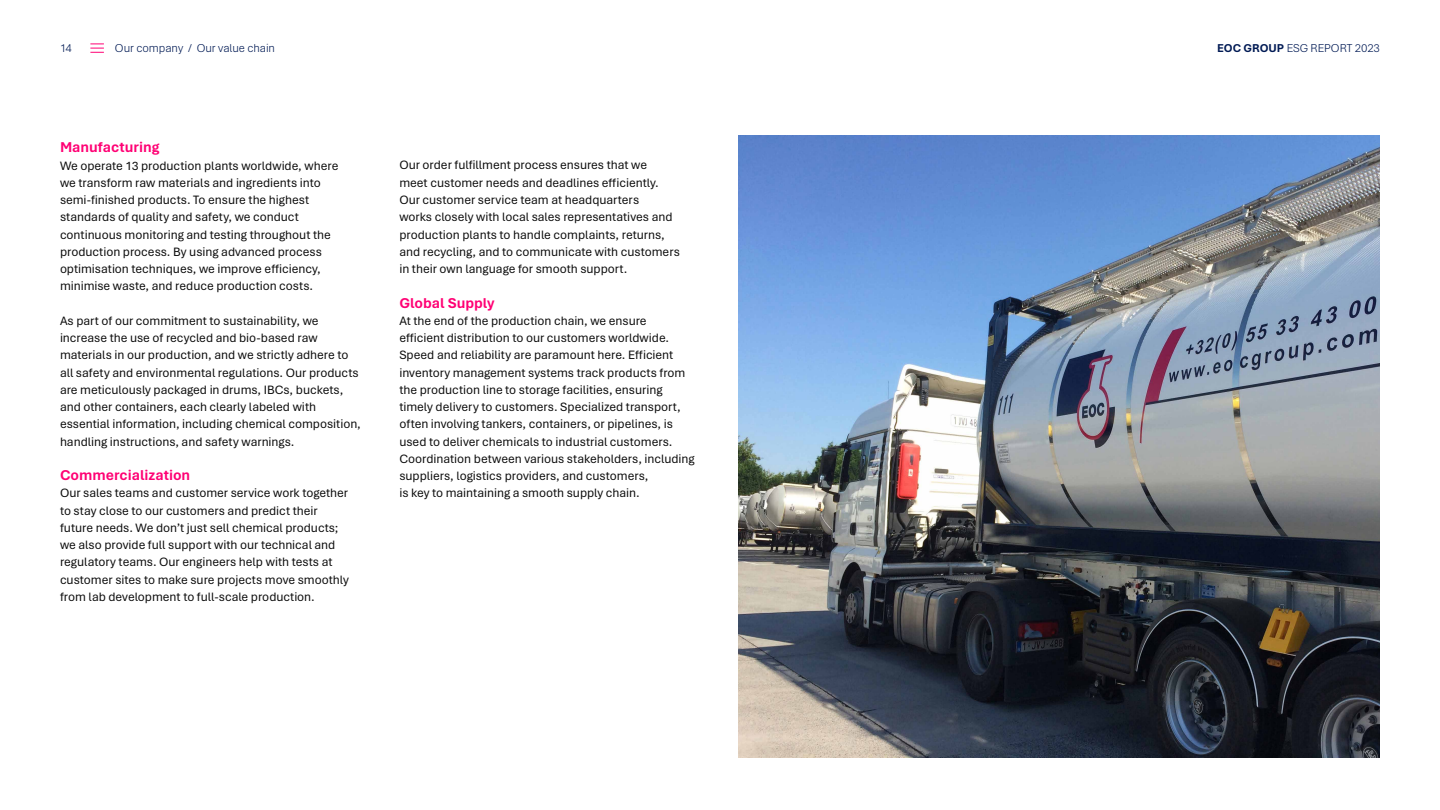
<style>
.page{position:relative;width:1440px;height:810px;background:#fff}
.page>*{position:absolute;margin:0;border:0;box-sizing:border-box;transform-origin:0 0}
.t1{font:700 15px "Aptos";color:#ff0074}
.t2{font:12.75px/17.2px "Aptos";letter-spacing:-.005em;color:#0c0c0c}
.t3{font:300 12px "Aptos";letter-spacing:-.005em;color:#011a54}
.s1{font-weight:700}
</style>
<div class="page">
<img style="left:739px;top:135px;width:641px;height:623px">
<svg style="left:90px;top:44px;width:14px;height:9px"></svg>
<p class="t3" style="left:60px;top:40px;width:14px">14</p>
<p class="t3" style="left:115px;top:40px;width:162px">Our company / Our value chain</p>
<p class="t3" style="left:1217px;top:40px;width:164px"><span class="s1">EOC GROUP</span> ESG REPORT 2023</p>
<p class="t1" style="left:60px;top:137px;width:101px">Manufacturing</p>
<p class="t2" style="left:60px;top:156px;width:280px">We operate 13 production plants worldwide, where we transform raw materials and ingredients into semi-finished products. To ensure the highest standards of quality and safety, we conduct continuous monitoring and testing throughout the production process. By using advanced process optimisation techniques, we improve efficiency, minimise waste, and reduce production costs.</p>
<p class="t2" style="left:60px;top:311px;width:302px">As part of our commitment to sustainability, we increase the use of recycled and bio-based raw materials in our production, and we strictly adhere to all safety and environmental regulations. Our products are meticulously packaged in drums, IBCs, buckets, and other containers, each clearly labeled with essential information, including chemical composition, handling instructions, and safety warnings.</p>
<p class="t1" style="left:60px;top:465px;width:132px">Commercialization</p>
<p class="t2" style="left:60px;top:484px;width:290px">Our sales teams and customer service work together to stay close to our customers and predict their future needs. We don’t just sell chemical products; we also provide full support with our technical and regulatory teams. Our engineers help with tests at customer sites to make sure projects move smoothly from lab development to full-scale production.</p>
<p class="t2" style="left:399px;top:156px;width:282px">Our order fulfillment process ensures that we<br>meet customer needs and deadlines efficiently.<br>Our customer service team at headquarters<br>works closely with local sales representatives and production plants to handle complaints, returns, and recycling, and to communicate with customers in their own language for smooth support.</p>
<p class="t1" style="left:399px;top:292px;width:97px">Global Supply</p>
<p class="t2" style="left:399px;top:311px;width:297px">At the end of the production chain, we ensure efficient distribution to our customers worldwide.<br>Speed and reliability are paramount here. Efficient inventory management systems track products from the production line to storage facilities, ensuring timely delivery to customers. Specialized transport, often involving tankers, containers, or pipelines, is used to deliver chemicals to industrial customers.<br>Coordination between various stakeholders, including suppliers, logistics providers, and customers,<br>is key to maintaining a smooth supply chain.</p>
</div>
